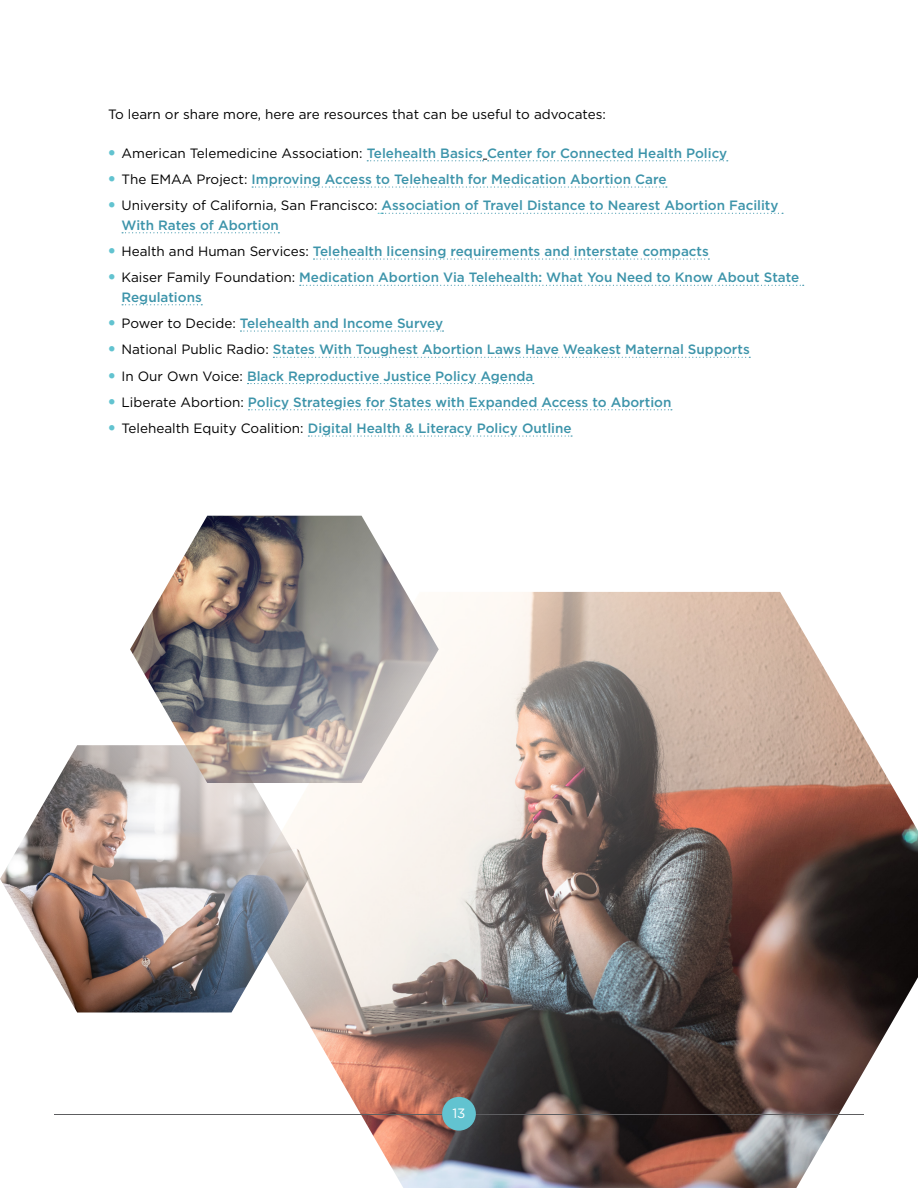
<style>
.page{position:relative;width:918px;height:1188px;background:#fff}
.page>*{position:absolute;margin:0;border:0;box-sizing:border-box;transform-origin:0 0}
.t1{font:500 13.5px/19.5px "Gotham";color:#3d94aa}
.t2{font:13.5px "Gotham";color:#000}
.t3{font:13.5px "Gotham";color:#fff}
.s1{font-family:"Avenir";font-weight:400;font-size:15px;color:#62c3d0}
.s2{font-weight:400;color:#000}
</style>
<div class="page">
<img style="left:302px;top:592px;width:616px;height:596px">
<hr style="left:54px;top:1114px;width:810px;height:1px;background:#5d5d60">
<div style="left:442px;top:1097px;width:34px;height:34px;background:#62c3d0;border-radius:50%"></div>
<svg style="left:367px;top:159px;width:361px;height:2px"></svg>
<svg style="left:252px;top:186px;width:415px;height:2px"></svg>
<svg style="left:378px;top:213px;width:405px;height:1px"></svg>
<svg style="left:122px;top:232px;width:157px;height:1px"></svg>
<svg style="left:314px;top:258px;width:395px;height:2px"></svg>
<svg style="left:300px;top:285px;width:504px;height:1px"></svg>
<svg style="left:122px;top:304px;width:80px;height:1px"></svg>
<svg style="left:240px;top:330px;width:204px;height:2px"></svg>
<svg style="left:273px;top:357px;width:477px;height:1px"></svg>
<svg style="left:248px;top:383px;width:286px;height:1px"></svg>
<svg style="left:248px;top:409px;width:424px;height:1px"></svg>
<svg style="left:308px;top:435px;width:264px;height:2px"></svg>
<img style="left:130px;top:516px;width:309px;height:267px">
<img style="left:0;top:745px;width:309px;height:268px">
<p class="t2" style="left:108px;top:105px;width:499px">To learn or share more, here are resources that can be useful to advocates:</p>
<p class="t1" style="left:108px;top:143px;width:621px"><span class="s1">•</span> <span class="s2">American Telemedicine Association:</span> Telehealth Basics Center for Connected Health Policy</p>
<p class="t1" style="left:108px;top:169px;width:560px"><span class="s1">•</span> <span class="s2">The EMAA Project:</span> Improving Access to Telehealth for Medication Abortion Care</p>
<p class="t1" style="left:122px;top:196px;width:659px;text-indent:-14px"><span class="s1">•</span> <span class="s2">University of California, San Francisco:</span> Association of Travel Distance to Nearest Abortion Facility<br>With Rates of Abortion</p>
<p class="t1" style="left:108px;top:241px;width:602px"><span class="s1">•</span> <span class="s2">Health and Human Services:</span> Telehealth licensing requirements and interstate compacts</p>
<p class="t1" style="left:122px;top:268px;width:679px;text-indent:-14px"><span class="s1">•</span> <span class="s2">Kaiser Family Foundation:</span> Medication Abortion Via Telehealth: What You Need to Know About State<br>Regulations</p>
<p class="t1" style="left:108px;top:313px;width:337px"><span class="s1">•</span> <span class="s2">Power to Decide:</span> Telehealth and Income Survey</p>
<p class="t1" style="left:108px;top:340px;width:643px"><span class="s1">•</span> <span class="s2">National Public Radio:</span> States With Toughest Abortion Laws Have Weakest Maternal Supports</p>
<p class="t1" style="left:108px;top:366px;width:427px"><span class="s1">•</span> <span class="s2">In Our Own Voice:</span> Black Reproductive Justice Policy Agenda</p>
<p class="t1" style="left:108px;top:392px;width:565px"><span class="s1">•</span> <span class="s2">Liberate Abortion:</span> Policy Strategies for States with Expanded Access to Abortion</p>
<p class="t1" style="left:108px;top:418px;width:465px"><span class="s1">•</span> <span class="s2">Telehealth Equity Coalition:</span> Digital Health &amp; Literacy Policy Outline</p>
<p class="t3" style="left:452px;top:1104px;width:15px">13</p>
</div>
